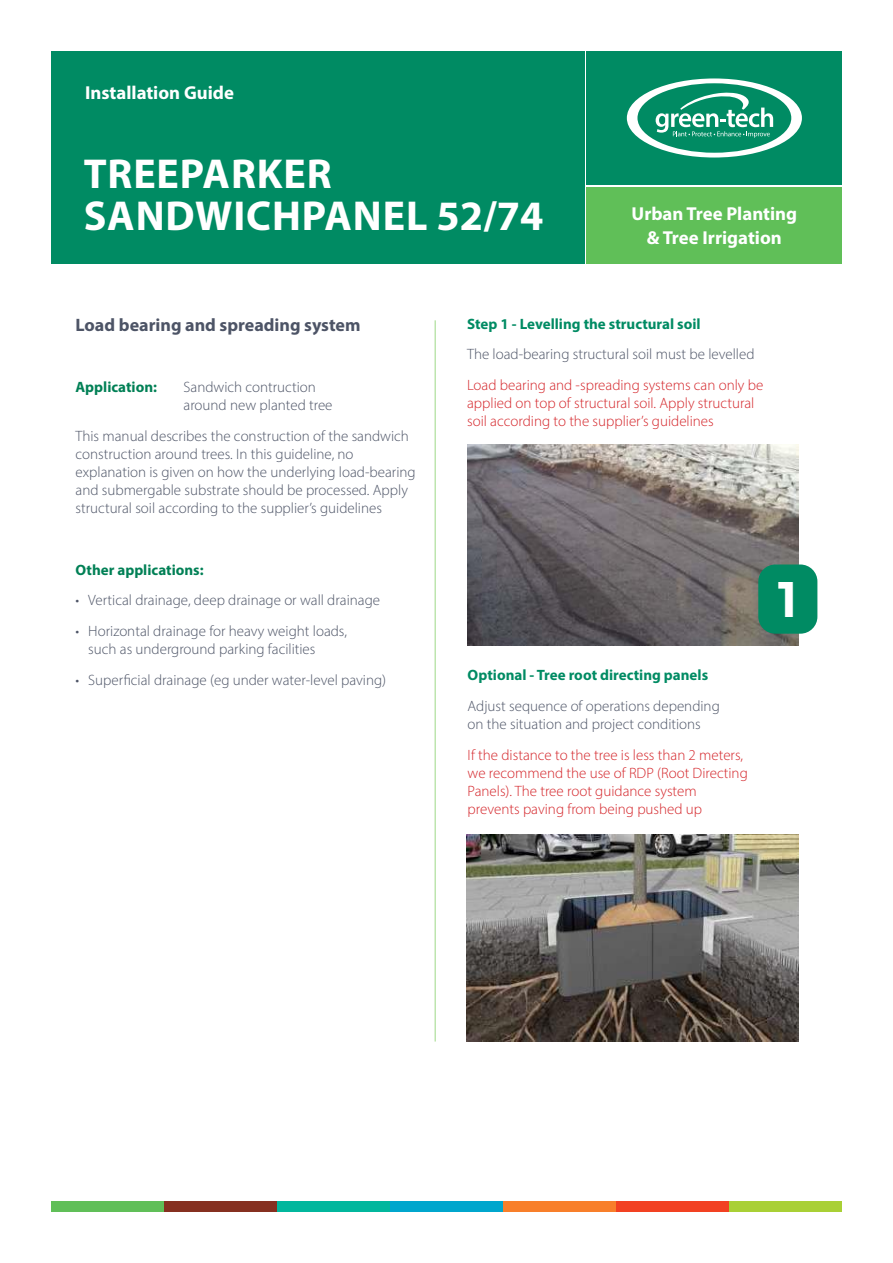
<style>
.page{position:relative;width:893px;height:1263px;background:#fff}
.page>*{position:absolute;margin:0;border:0;box-sizing:border-box;transform-origin:0 0}
.t1{font:700 49.5px "Outfit";color:#fff}
.t2{font:700 42px/42px "Myriad Pro";letter-spacing:.02em;color:#fff}
.t3{font:700 18.75px/24px "Myriad Pro";color:#fff;text-align:center}
.t4{font:700 18px "Myriad Pro";color:#4d5466}
.t5{font:300 15px/18px "Myriad Pro";color:#4d5466}
.t6{font:300 15px/18px "Myriad Pro";color:#d42429}
.t7{font:700 15px "Myriad Pro";color:#008b63}
.t8{font:700 15px "Myriad Pro";color:#008055}
</style>
<div class="page">
<hr style="left:434px;top:320px;width:2px;height:721px;background:#7ccb5e">
<img style="left:468px;top:444px;width:330px;height:201px">
<img style="left:467px;top:834px;width:331px;height:207px">
<div style="left:758px;top:564px;width:59px;height:70px;background:#008b63;border-radius:17px"></div>
<div style="left:587px;top:51px;width:255px;height:134px;background:#008b63"></div>
<div style="left:51px;top:51px;width:534px;height:213px;background:#008b63"></div>
<div style="left:587px;top:187px;width:255px;height:77px;background:#60bf58"></div>
<svg style="left:627px;top:78px;width:175px;height:80px"></svg>
<div style="left:277px;top:1201px;width:113px;height:11px;background:#01b79d"></div>
<div style="left:616px;top:1201px;width:113px;height:11px;background:#f24122"></div>
<div style="left:164px;top:1201px;width:113px;height:11px;background:#863020"></div>
<div style="left:390px;top:1201px;width:113px;height:11px;background:#00a6cd"></div>
<div style="left:51px;top:1201px;width:113px;height:11px;background:#60bf58"></div>
<div style="left:729px;top:1201px;width:113px;height:11px;background:#a9d035"></div>
<div style="left:503px;top:1201px;width:113px;height:11px;background:#f87f2a"></div>
<p class="t3" style="left:85px;top:80px;width:150px">Installation Guide</p>
<h2 class="t2" style="left:84px;top:151px;width:461px">TREEPARKER<br>SANDWICHPANEL 52/74</h2>
<p class="t3" style="left:632px;top:201px;width:167px">Urban Tree Planting &amp; Tree Irrigation</p>
<p class="t4" style="left:76px;top:313px;width:286px">Load bearing and spreading system</p>
<p class="t8" style="left:76px;top:377px;width:83px">Application:</p>
<p class="t5" style="left:184px;top:378px;width:151px">Sandwich contruction around new planted tree</p>
<p class="t5" style="left:76px;top:427px;width:342px">This manual describes the construction of the sandwich construction around trees. In this guideline, no explanation is given on how the underlying load-bearing and submergable substrate should be processed. Apply structural soil according to the supplier’s guidelines</p>
<p class="t8" style="left:76px;top:560px;width:130px">Other applications:</p>
<p class="t5" style="left:76px;top:591px;width:306px">• Vertical drainage, deep drainage or wall drainage</p>
<p class="t5" style="left:88px;top:622px;width:260px;text-indent:-13px">• Horizontal drainage for heavy weight loads, such as underground parking facilities</p>
<p class="t5" style="left:76px;top:671px;width:312px">• Superficial drainage (eg under water-level paving)</p>
<p class="t7" style="left:467px;top:314px;width:235px">Step 1 - Levelling the structural soil</p>
<p class="t5" style="left:467px;top:345px;width:289px">The load-bearing structural soil must be levelled</p>
<p class="t6" style="left:467px;top:376px;width:298px">Load bearing and -spreading systems can only be applied on top of structural soil. Apply structural soil according to the supplier’s guidelines</p>
<p class="t7" style="left:468px;top:665px;width:242px">Optional - Tree root directing panels</p>
<p class="t5" style="left:468px;top:697px;width:254px">Adjust sequence of operations depending on the situation and project conditions</p>
<p class="t6" style="left:468px;top:745px;width:282px">If the distance to the tree is less than 2 meters, we recommend the use of RDP (Root Directing Panels). The tree root guidance system prevents paving from being pushed up</p>
<h1 class="t1" style="left:777px;top:571px;width:20px">1</h1>
</div>
